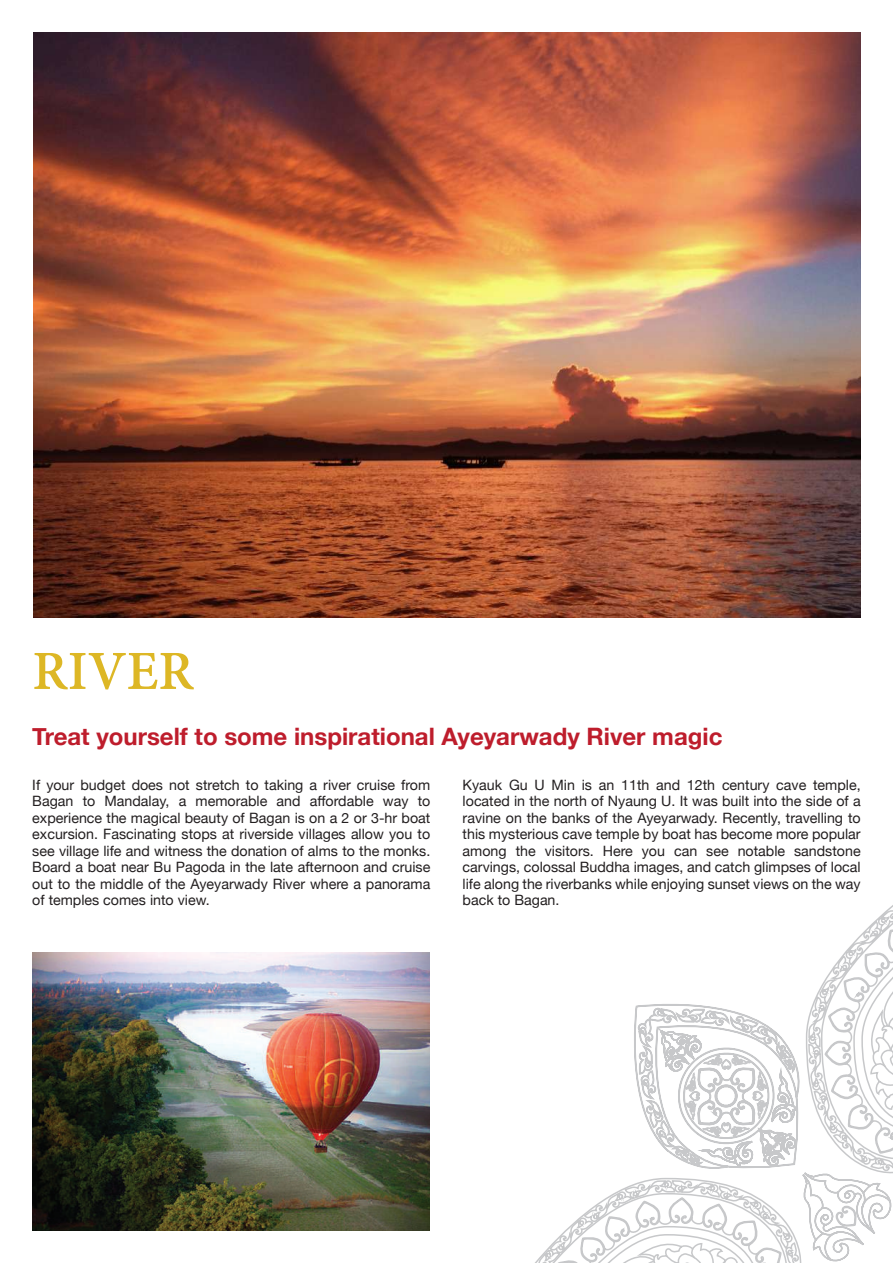
<style>
.page{position:relative;width:893px;height:1263px;background:#fff}
.page>*{position:absolute;margin:0;border:0;box-sizing:border-box;transform-origin:0 0}
.t1{font:700 60px "Adobe Devanagari";color:#ddb725}
.t2{font:700 24px "Helvetica Neue";color:#be1d2c}
.t3{font:14.25px/16.5px "Helvetica Neue";color:#231f20;text-align:justify}
</style>
<div class="page">
<img style="left:32px;top:952px;width:365px;height:279px">
<img style="left:33px;top:32px;width:828px;height:585px">
<svg style="left:397px;top:419px;width:464px;height:812px"></svg>
<svg style="left:491px;top:841px;width:402px;height:422px"></svg>
<h1 class="t1" style="left:32px;top:637px;width:163px">RIVER</h1>
<h2 class="t2" style="left:32px;top:718px;width:692px">Treat yourself to some inspirational Ayeyarwady River magic</h2>
<p class="t3" style="left:32px;top:777px;width:400px">If your budget does not stretch to taking a river cruise from Bagan to Mandalay, a memorable and affordable way to experience the magical beauty of Bagan is on a 2 or 3-hr boat excursion. Fascinating stops at riverside villages allow you to see village life and witness the donation of alms to the monks.<br>Board a boat near Bu Pagoda in the late afternoon and cruise out to the middle of the Ayeyarwady River where a panorama of temples comes into view.</p>
<p class="t3" style="left:463px;top:777px;width:400px">Kyauk Gu U Min is an 11th and 12th century cave temple, located in the north of Nyaung U. It was built into the side of a ravine on the banks of the Ayeyarwady. Recently, travelling to this mysterious cave temple by boat has become more popular among the visitors. Here you can see notable sandstone carvings, colossal Buddha images, and catch glimpses of local life along the riverbanks while enjoying sunset views on the way back to Bagan.</p>
</div>
